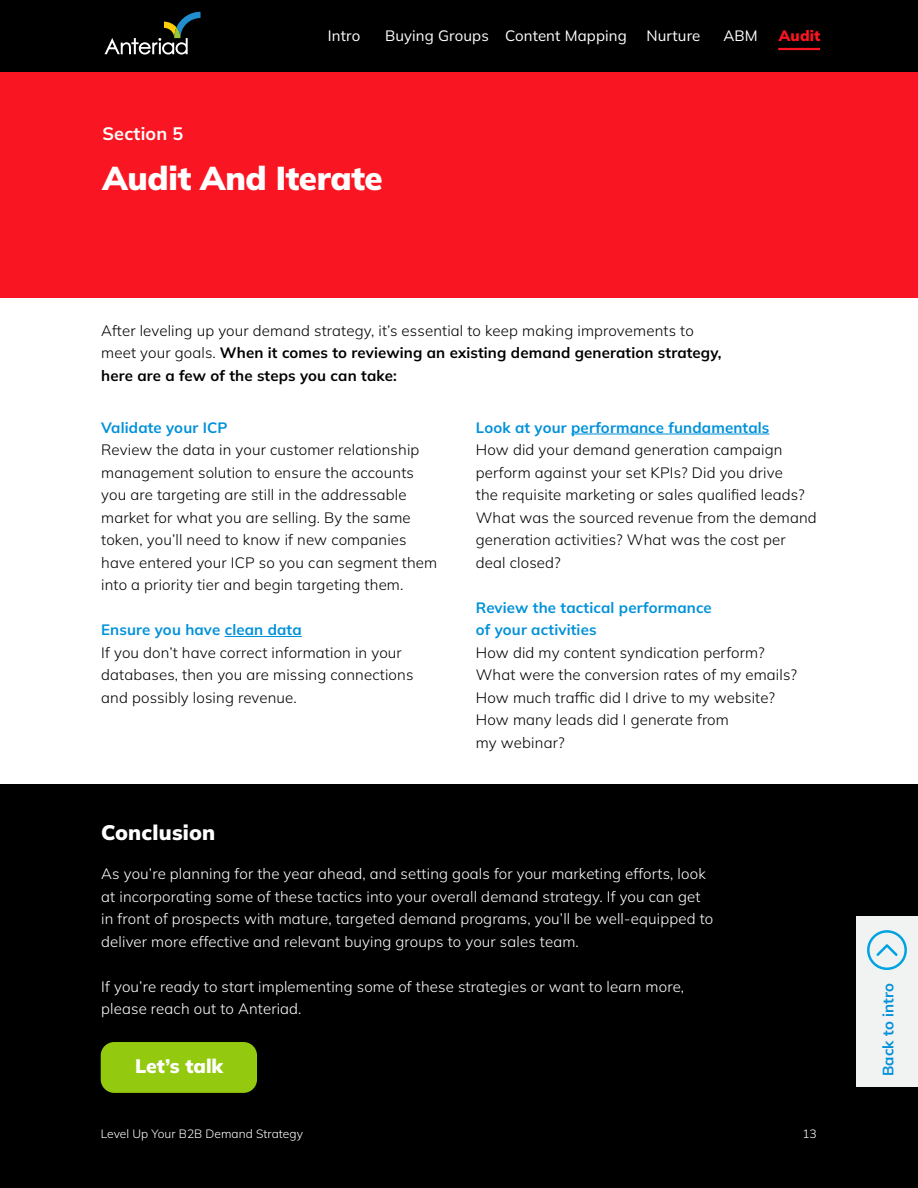
<style>
.page{position:relative;width:918px;height:1188px;background:#fff}
.page>*{position:absolute;margin:0;border:0;box-sizing:border-box;transform-origin:0 0}
.t1{font:900 33px "Mulish";letter-spacing:-.01em;color:#fff}
.t2{font:900 21px "Mulish";letter-spacing:.01em;color:#fff}
.t3{font:900 19.5px "Mulish";color:#fff}
.t4{font:700 18px "Mulish";letter-spacing:.01em;color:#fff}
.t5{font:300 15px/22.5px "Mulish";letter-spacing:.01em;color:#000}
.t6{font:300 15px/22.5px "Mulish";letter-spacing:.01em;color:#fff}
.t7{font:700 15px/22.5px "Mulish";letter-spacing:.01em;color:#000}
.t8{font:700 15px/22.5px "Mulish";letter-spacing:.01em;color:#0091da}
.t9{font:15px "Mulish";letter-spacing:.01em;color:#fff}
.t10{font:900 15px "Mulish";letter-spacing:.01em;color:#f91622}
.t11{font:300 12px "Mulish";letter-spacing:.005em;color:#fff}
.s1{font-weight:300}
</style>
<div class="page">
<div style="left:0;top:784px;width:918px;height:404px;background:#000"></div>
<div style="left:0;top:64px;width:918px;height:234px;background:#f91622"></div>
<hr style="left:225px;top:636px;width:77px;height:1px;background:#0091da">
<hr style="left:571px;top:434px;width:198px;height:1px;background:#0091da">
<div style="left:856px;top:916px;width:62px;height:171px;background:#f1f2f2"></div>
<svg style="left:868px;top:930px;width:38px;height:40px"></svg>
<div style="left:0;top:0;width:918px;height:71px;background:#000"></div>
<svg style="left:105px;top:12px;width:96px;height:43px"></svg>
<hr style="left:778px;top:48px;width:42px;height:2px;background:#f91622">
<div style="left:101px;top:1042px;width:156px;height:51px;background:#93c90f;border-radius:13px"></div>
<p class="t4" style="left:103px;top:121px;width:82px">Section 5</p>
<p class="t9" style="left:328px;top:26px;width:34px">Intro</p>
<p class="t9" style="left:385px;top:26px;width:243px">Buying Groups Content Mapping</p>
<p class="t9" style="left:646px;top:26px;width:56px">Nurture</p>
<p class="t9" style="left:723px;top:26px;width:36px">ABM</p>
<p class="t10" style="left:779px;top:26px;width:43px">Audit</p>
<h1 class="t1" style="left:103px;top:156px;width:282px">Audit And Iterate</h1>
<p class="t7" style="left:101px;top:319px;width:622px"><span class="s1">After leveling up your demand strategy, it’s essential to keep making improvements to meet your goals.</span> When it comes to reviewing an existing demand generation strategy, here are a few of the steps you can take:</p>
<p class="t8" style="left:101px;top:416px;width:128px">Validate your ICP</p>
<p class="t5" style="left:101px;top:438px;width:338px">Review the data in your customer relationship management solution to ensure the accounts you are targeting are still in the addressable market for what you are selling. By the same token, you’ll need to know if new companies have entered your ICP so you can segment them into a priority tier and begin targeting them.</p>
<p class="t8" style="left:101px;top:618px;width:202px">Ensure you have clean data</p>
<p class="t5" style="left:101px;top:641px;width:314px">If you don’t have correct information in your databases, then you are missing connections and possibly losing revenue.</p>
<p class="t8" style="left:476px;top:416px;width:295px">Look at your performance fundamentals</p>
<p class="t5" style="left:476px;top:438px;width:342px">How did your demand generation campaign perform against your set KPIs? Did you drive<br>the requisite marketing or sales qualified leads?<br>What was the sourced revenue from the demand generation activities? What was the cost per deal closed?</p>
<p class="t8" style="left:476px;top:596px;width:237px">Review the tactical performance of your activities</p>
<p class="t5" style="left:476px;top:641px;width:323px">How did my content syndication perform?<br>What were the conversion rates of my emails?<br>How much traffic did I drive to my website?<br>How many leads did I generate from<br>my webinar?</p>
<h2 class="t2" style="left:101px;top:818px;width:116px">Conclusion</h2>
<p class="t6" style="left:101px;top:862px;width:614px">As you’re planning for the year ahead, and setting goals for your marketing efforts, look at incorporating some of these tactics into your overall demand strategy. If you can get in front of prospects with mature, targeted demand programs, you’ll be well-equipped to deliver more effective and relevant buying groups to your sales team.</p>
<p class="t6" style="left:101px;top:975px;width:585px">If you’re ready to start implementing some of these strategies or want to learn more, please reach out to Anteriad.</p>
<p class="t8" style="left:876px;top:1076px;width:95px;rotate:-90deg">Back to intro</p>
<h3 class="t3" style="left:135px;top:1053px;width:90px">Let’s talk</h3>
<p class="t11" style="left:101px;top:1125px;width:204px">Level Up Your B2B Demand Strategy</p>
<p class="t11" style="left:802px;top:1125px;width:16px">13</p>
</div>
